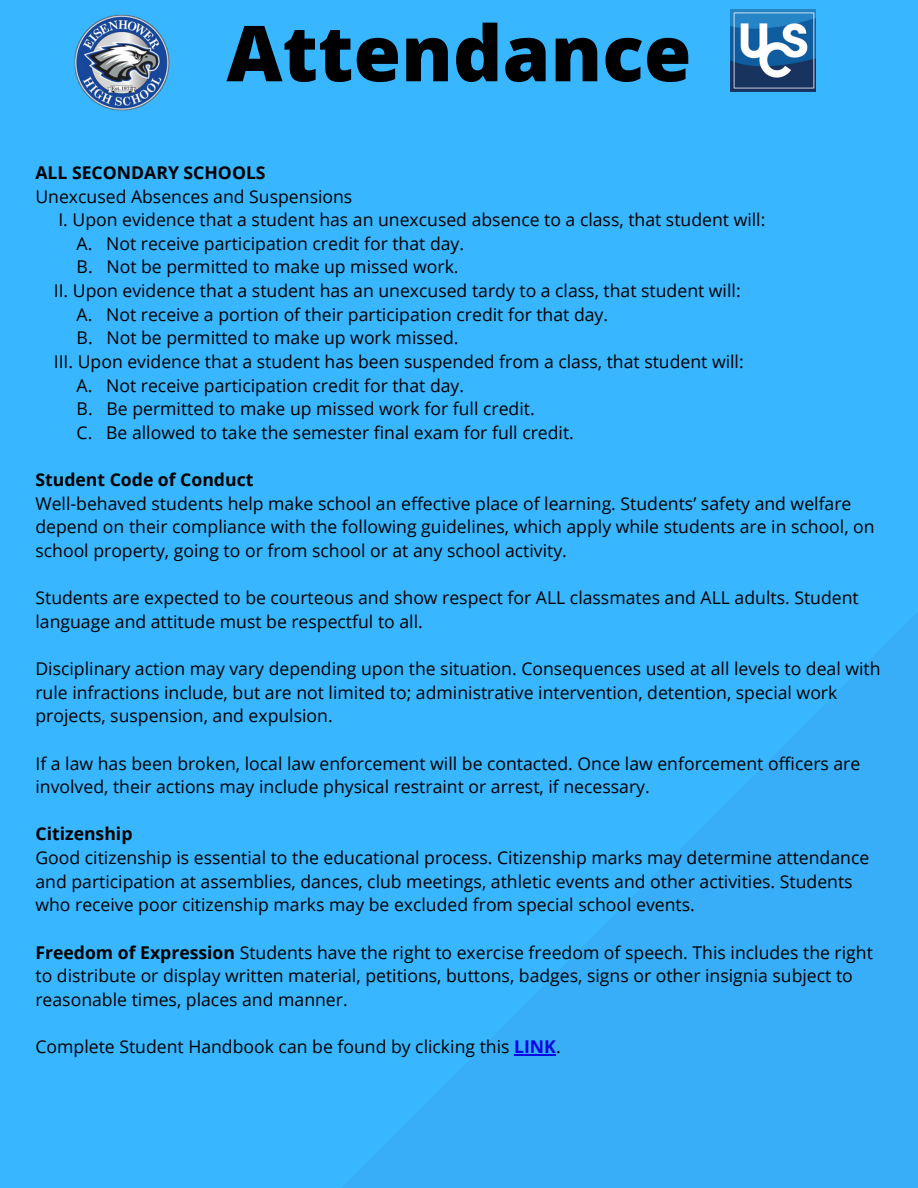
<style>
.page{position:relative;width:918px;height:1188px;background:#38b6ff}
.page>*{position:absolute;margin:0;border:0;box-sizing:border-box;transform-origin:0 0}
.t1{font:800 77.1px "Open Sans";color:#000}
.t2{font:17.55px/23.7px "Open Sans";color:#000}
.t3{font:700 17.55px "Open Sans";color:#000}
.s1{font-weight:700}
.s2{font-weight:700;color:#0805e3}
</style>
<div class="page">
<img style="left:730px;top:9px;width:86px;height:82px">
<img style="left:74px;top:14px;width:96px;height:97px">
<hr style="left:514px;top:1054px;width:42px;height:1px;background:#0805e3">
<p class="t1" style="left:226px;top:-1px;width:467px">Attendance</p>
<p class="t3" style="left:35px;top:160px;width:232px">ALL SECONDARY SCHOOLS</p>
<p class="t2" style="left:35px;top:184px;width:318px">Unexcused Absences and Suspensions</p>
<p class="t2" style="left:58px;top:208px;width:709px">I. Upon evidence that a student has an unexcused absence to a class, that student will:</p>
<p class="t2" style="left:77px;top:231px;width:389px">A. Not receive participation credit for that day.</p>
<p class="t2" style="left:77px;top:255px;width:384px">B. Not be permitted to make up missed work.</p>
<p class="t2" style="left:54px;top:278px;width:688px">II. Upon evidence that a student has an unexcused tardy to a class, that student will:</p>
<p class="t2" style="left:77px;top:302px;width:533px">A. Not receive a portion of their participation credit for that day.</p>
<p class="t2" style="left:77px;top:326px;width:384px">B. Not be permitted to make up work missed.</p>
<p class="t2" style="left:54px;top:349px;width:692px">III. Upon evidence that a student has been suspended from a class, that student will:</p>
<p class="t2" style="left:77px;top:373px;width:389px">A. Not receive participation credit for that day.</p>
<p class="t2" style="left:77px;top:397px;width:460px">B. Be permitted to make up missed work for full credit.</p>
<p class="t2" style="left:77px;top:420px;width:499px">C. Be allowed to take the semester final exam for full credit.</p>
<p class="t3" style="left:35px;top:467px;width:219px">Student Code of Conduct</p>
<p class="t2" style="left:35px;top:491px;width:841px">Well-behaved students help make school an effective place of learning. Students’ safety and welfare depend on their compliance with the following guidelines, which apply while students are in school, on school property, going to or from school or at any school activity.</p>
<p class="t2" style="left:35px;top:586px;width:825px">Students are expected to be courteous and show respect for ALL classmates and ALL adults. Student language and attitude must be respectful to all.</p>
<p class="t2" style="left:35px;top:656px;width:847px">Disciplinary action may vary depending upon the situation. Consequences used at all levels to deal with rule infractions include, but are not limited to; administrative intervention, detention, special work projects, suspension, and expulsion.</p>
<p class="t2" style="left:35px;top:751px;width:826px">If a law has been broken, local law enforcement will be contacted. Once law enforcement officers are involved, their actions may include physical restraint or arrest, if necessary.</p>
<p class="t3" style="left:35px;top:822px;width:99px">Citizenship</p>
<p class="t2" style="left:35px;top:845px;width:835px">Good citizenship is essential to the educational process. Citizenship marks may determine attendance and participation at assemblies, dances, club meetings, athletic events and other activities. Students who receive poor citizenship marks may be excluded from special school events.</p>
<p class="t2" style="left:35px;top:940px;width:839px"><span class="s1">Freedom of Expression</span> Students have the right to exercise freedom of speech. This includes the right to distribute or display written material, petitions, buttons, badges, signs or other insignia subject to reasonable times, places and manner.</p>
<p class="t2" style="left:35px;top:1034px;width:527px">Complete Student Handbook can be found by clicking this <span class="s2">LINK</span>.</p>
</div>
